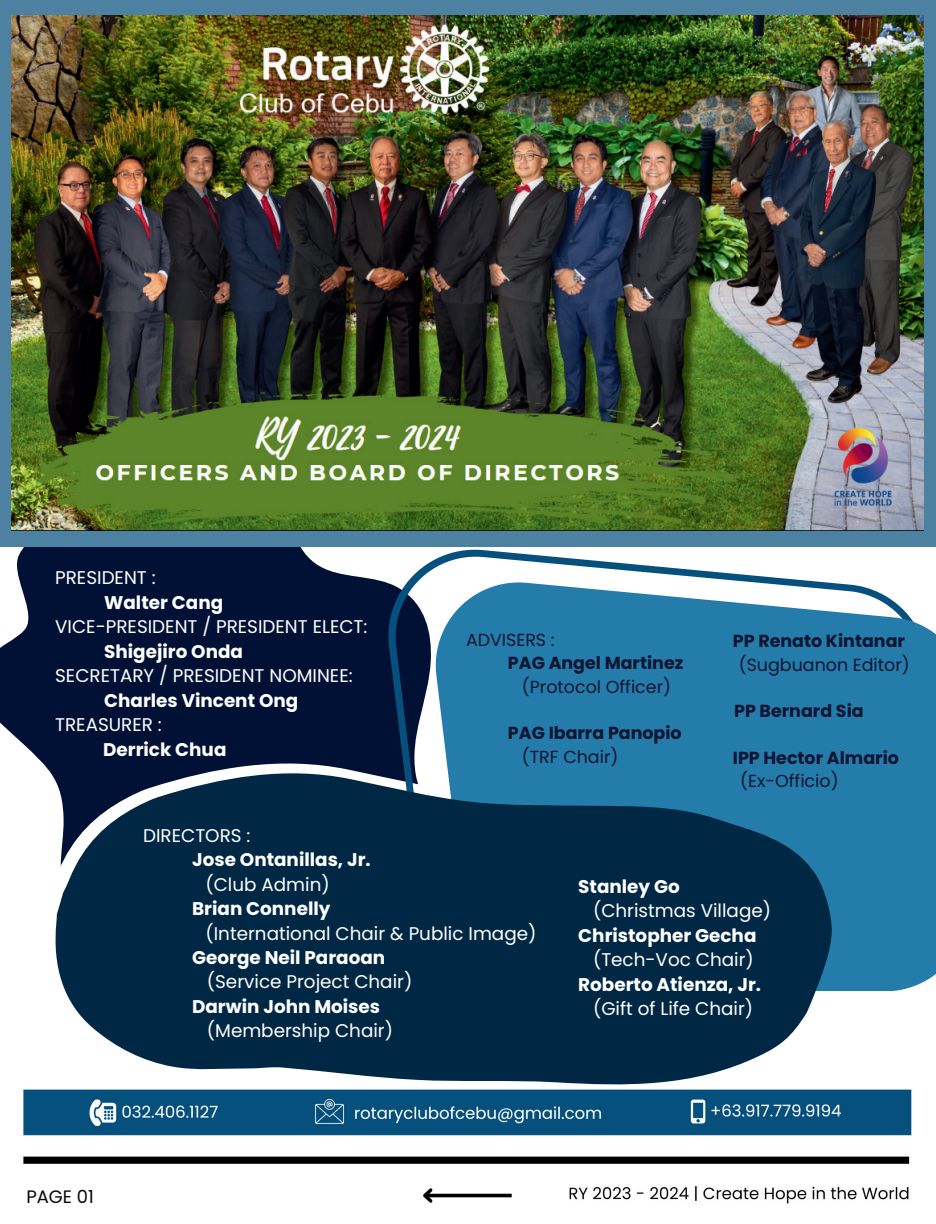
<style>
.page{position:relative;width:936px;height:1224px;background:#fff}
.page>*{position:absolute;margin:0;border:0;box-sizing:border-box;transform-origin:0 0}
.t1{font:18.4px "Poppins";color:#fff}
.t2{font:700 18.4px "Poppins";color:#fff}
.t3{font:18px "Poppins";color:#080704}
.t4{font:700 17.4px "Poppins";color:#101531}
.t5{font:17.4px "Poppins";color:#101531}
</style>
<div class="page">
<img style="left:23px;top:546px;width:913px;height:658px">
<svg style="left:0;top:546px;width:455px;height:416px;fill:#011136"></svg>
<svg style="left:40px;top:756px;width:804px;height:332px"></svg>
<svg style="left:388px;top:550px;width:540px;height:216px"></svg>
<svg style="left:436px;top:582px;width:500px;height:409px;fill:#247cab"></svg>
<div style="left:0;top:0;width:936px;height:546px;background:#4c81a2"></div>
<svg style="left:52px;top:766px;width:780px;height:322px;fill:#002844"></svg>
<img style="left:12px;top:16px;width:912px;height:514px">
<p class="t1" style="left:55px;top:567px;width:102px">PRESIDENT :</p>
<p class="t2" style="left:104px;top:592px;width:120px">Walter Cang</p>
<p class="t1" style="left:55px;top:616px;width:314px">VICE-PRESIDENT / PRESIDENT ELECT:</p>
<p class="t2" style="left:104px;top:641px;width:140px">Shigejiro Onda</p>
<p class="t1" style="left:55px;top:665px;width:299px">SECRETARY / PRESIDENT NOMINEE:</p>
<p class="t2" style="left:104px;top:690px;width:196px">Charles Vincent Ong</p>
<p class="t1" style="left:55px;top:714px;width:108px">TREASURER :</p>
<p class="t2" style="left:103px;top:739px;width:125px">Derrick Chua</p>
<p class="t5" style="left:466px;top:630px;width:90px">ADVISERS :</p>
<p class="t4" style="left:508px;top:653px;width:177px">PAG Angel Martinez</p>
<p class="t5" style="left:522px;top:677px;width:151px">(Protocol Officer)</p>
<p class="t4" style="left:508px;top:723px;width:175px">PAG Ibarra Panopio</p>
<p class="t5" style="left:522px;top:746px;width:98px">(TRF Chair)</p>
<p class="t4" style="left:733px;top:631px;width:174px">PP Renato Kintanar</p>
<p class="t5" style="left:739px;top:655px;width:173px">(Sugbuanon Editor)</p>
<p class="t4" style="left:734px;top:701px;width:131px">PP Bernard Sia</p>
<p class="t4" style="left:733px;top:748px;width:168px">IPP Hector Almario</p>
<p class="t5" style="left:740px;top:771px;width:100px">(Ex-Officio)</p>
<p class="t1" style="left:143px;top:825px;width:109px">DIRECTORS :</p>
<p class="t2" style="left:192px;top:849px;width:180px">Jose Ontanillas, Jr.</p>
<p class="t1" style="left:205px;top:873px;width:126px">(Club Admin)</p>
<p class="t2" style="left:192px;top:898px;width:140px">Brian Connelly</p>
<p class="t1" style="left:205px;top:922px;width:333px">(International Chair &amp; Public Image)</p>
<p class="t2" style="left:192px;top:947px;width:195px">George Neil Paraoan</p>
<p class="t1" style="left:207px;top:971px;width:207px">(Service Project Chair)</p>
<p class="t2" style="left:192px;top:996px;width:189px">Darwin John Moises</p>
<p class="t1" style="left:207px;top:1020px;width:188px">(Membership Chair)</p>
<p class="t2" style="left:578px;top:876px;width:103px">Stanley Go</p>
<p class="t1" style="left:593px;top:900px;width:180px">(Christmas Village)</p>
<p class="t2" style="left:578px;top:924px;width:180px">Christopher Gecha</p>
<p class="t1" style="left:593px;top:949px;width:162px">(Tech-Voc Chair)</p>
<p class="t2" style="left:578px;top:973px;width:184px">Roberto Atienza, Jr.</p>
<p class="t1" style="left:593px;top:998px;width:162px">(Gift of Life Chair)</p>
<p class="t3" style="left:26px;top:1186px;width:69px">PAGE 01</p>
</div>
